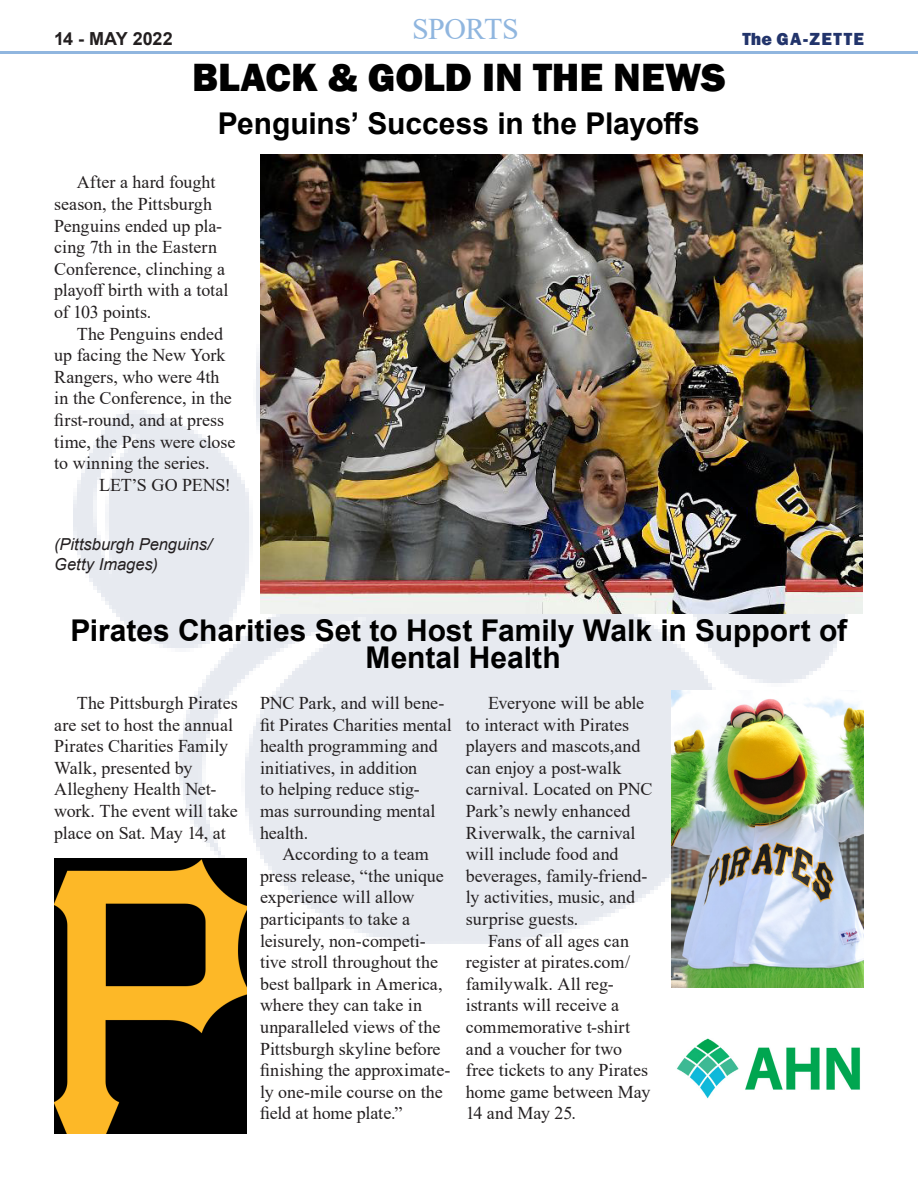
<style>
.page{position:relative;width:918px;height:1188px;background:#fff}
.page>*{position:absolute;margin:0;border:0;box-sizing:border-box;transform-origin:0 0}
.t1{font:800 40.5px "Franklin Gothic";color:#000}
.t2{font:700 30px "Arial";letter-spacing:-.005em;color:#000}
.t3{font:30px "Times New Roman";letter-spacing:-.02em;color:#90b6df}
.t4{font:18px/21.6px "Times New Roman";color:#231f20}
.t5{font:800 18px "Franklin Gothic";letter-spacing:.07em;color:#22346b}
.t6{font:700 18px "Arial";letter-spacing:-.005em;color:#231f20}
.t7{font:italic 16.5px "Arial";color:#231f20}
</style>
<div class="page">
<hr style="left:0;top:51px;width:918px;height:3px;background:#90b6df">
<img style="left:54px;top:233px;width:810px;height:722px">
<img style="left:677px;top:1038px;width:183px;height:61px">
<img style="left:54px;top:859px;width:192px;height:275px">
<img style="left:260px;top:154px;width:602px;height:459px">
<img style="left:672px;top:691px;width:191px;height:296px">
<p class="t6" style="left:54px;top:26px;width:120px">14 - MAY 2022</p>
<p class="t3" style="left:412px;top:8px;width:108px">SPORTS</p>
<p class="t1" style="left:192px;top:52px;width:535px">BLACK &amp; GOLD IN THE NEWS</p>
<p class="t2" style="left:218px;top:102px;width:483px">Penguins’ Success in the Playoffs</p>
<p class="t4" style="left:54px;top:171px;width:170px;text-indent:22px">After a hard fought season, the Pittsburgh<br>Penguins ended up pla&shy;cing 7th in the Eastern</p>
<p class="t4" style="left:54px;top:257px;width:176px">Conference, clinching a playoff birth with a total of 103 points.</p>
<p class="t4" style="left:54px;top:322px;width:183px;text-indent:22px">The Penguins ended up facing the New York<br>Rangers, who were 4th in the Conference, in the first-round, and at press time, the Pens were close to winning the series.</p>
<p class="t4" style="left:99px;top:473px;width:133px">LET’S GO PENS!</p>
<p class="t5" style="left:742px;top:27px;width:123px">The GA-ZETTE</p>
<p class="t7" style="left:54px;top:534px;width:159px">(Pittsburgh Penguins/</p>
<p class="t7" style="left:54px;top:554px;width:105px">Getty Images)</p>
<p class="t2" style="left:71px;top:610px;width:778px">Pirates Charities Set to Host Family Walk in Support of</p>
<p class="t2" style="left:366px;top:637px;width:197px">Mental Health</p>
<p class="t4" style="left:54px;top:692px;width:185px;text-indent:22px">The Pittsburgh Pirates are set to host the annual<br>Pirates Charities Family<br>Walk, presented by</p>
<p class="t4" style="left:54px;top:778px;width:185px">Allegheny Health Net&shy;work. The event will take place on Sat. May 14, at</p>
<p class="t4" style="left:260px;top:692px;width:193px">PNC Park, and will bene&shy;fit Pirates Charities mental health programming and initiatives, in addition<br>to helping reduce stig&shy;mas surrounding mental health.</p>
<p class="t4" style="left:260px;top:843px;width:192px;text-indent:22px">According to a team press release, “the unique experience will allow participants to take a leisurely, non-competi&shy;tive stroll throughout the best ballpark in America, where they can take in unparalleled views of the<br>Pittsburgh skyline before finishing the approximate&shy;ly one-mile course on the field at home plate.”</p>
<p class="t4" style="left:466px;top:692px;width:188px;text-indent:22px">Everyone will be able to interact with Pirates players and mascots,and can enjoy a post-walk carnival. Located on PNC<br>Park’s newly enhanced<br>Riverwalk, the carnival will include food and beverages, family-friend&shy;ly activities, music, and surprise guests.</p>
<p class="t4" style="left:466px;top:929px;width:186px;text-indent:22px">Fans of all ages can register at pirates.com/ familywalk. All reg&shy;istrants will receive a commemorative t-shirt and a voucher for two free tickets to any Pirates home game between May<br>14 and May 25.</p>
</div>
